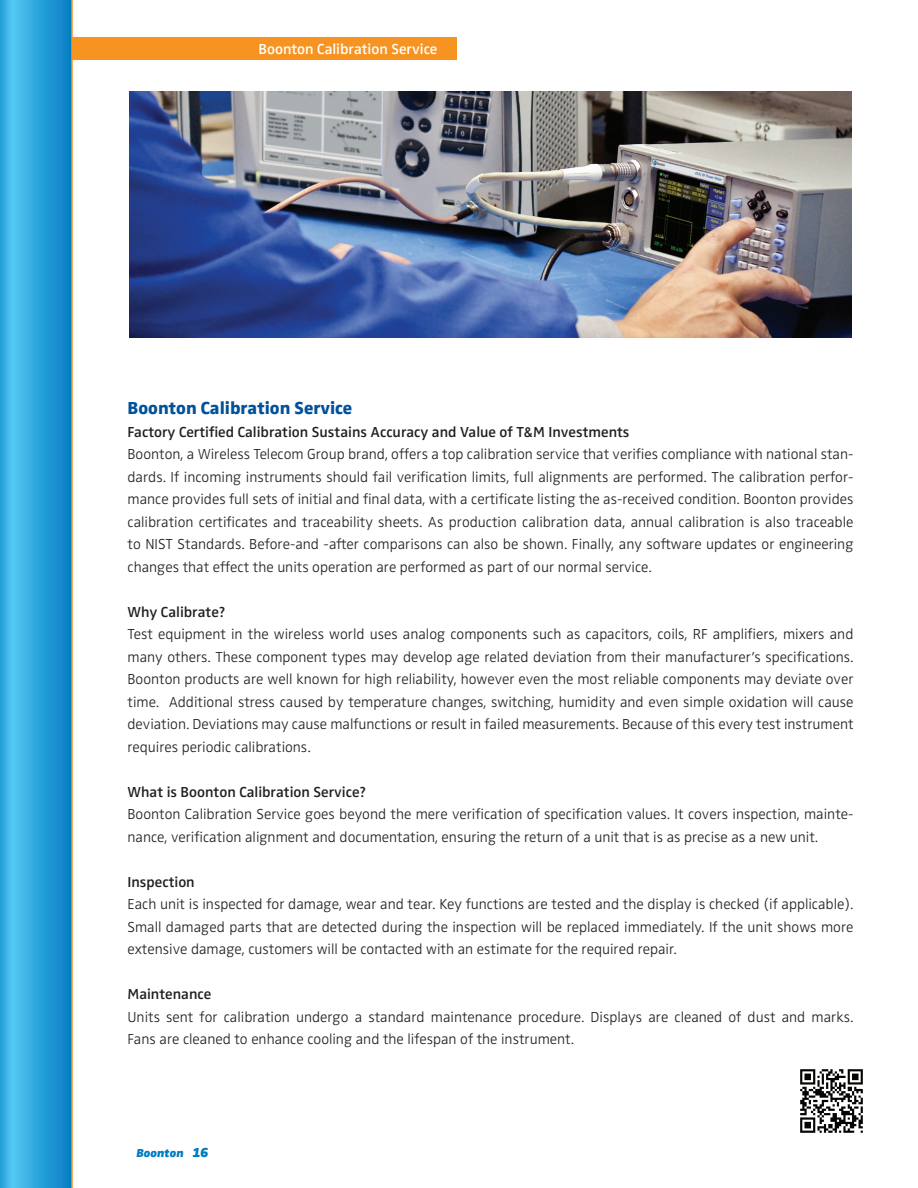
<style>
.page{position:relative;width:918px;height:1188px;background:#fff}
.page>*{position:absolute;margin:0;border:0;box-sizing:border-box;transform-origin:0 0}
.t1{font:800 18px "Zwo Pro";color:#01529a}
.t2{font:300 15px/22.5px "Zwo Pro";color:#231f20;text-align:justify}
.t3{font:600 15px "Zwo Pro";color:#231f20}
.t4{font:600 15px "Zwo Pro";color:#fff}
.t5{font:italic 900 12px "Zwo Pro";color:#007cc2}
.s1{font-size:13.5px}
</style>
<div class="page">
<div style="left:53px;top:38px;width:404px;height:22px;background:#f79321"></div>
<img style="left:129px;top:92px;width:723px;height:246px">
<svg style="left:0;top:0;width:71px;height:1188px;background:#2ca4dc"></svg>
<hr style="left:71px;top:0;width:2px;height:1188px;background:#f79321">
<img style="left:800px;top:1069px;width:63px;height:64px">
<p class="t4" style="left:259px;top:40px;width:180px">Boonton Calibration Service</p>
<p class="t1" style="left:128px;top:397px;width:226px">Boonton Calibration Service</p>
<p class="t3" style="left:128px;top:423px;width:504px">Factory Certified Calibration Sustains Accuracy and Value of T&amp;M Investments</p>
<p class="t2" style="left:128px;top:443px;width:728px">Boonton, a Wireless Telecom Group brand, offers a top calibration service that verifies compliance with national stan&shy;dards. If incoming instruments should fail verification limits, full alignments are performed. The calibration perfor&shy;mance provides full sets of initial and final data, with a certificate listing the as-received condition. Boonton provides calibration certificates and traceability sheets. As production calibration data, annual calibration is also traceable to NIST Standards. Before-and -after comparisons can also be shown. Finally, any software updates or engineering changes that effect the units operation are performed as part of our normal service.</p>
<p class="t3" style="left:128px;top:603px;width:100px">Why Calibrate?</p>
<p class="t2" style="left:128px;top:623px;width:728px">Test equipment in the wireless world uses analog components such as capacitors, coils, RF amplifiers, mixers and many others. These component types may develop age related deviation from their manufacturer’s specifications.<br>Boonton products are well known for high reliability, however even the most reliable components may deviate over time. Additional stress caused by temperature changes, switching, humidity and even simple oxidation will cause deviation. Deviations may cause malfunctions or result in failed measurements. Because of this every test instrument requires periodic calibrations.</p>
<p class="t3" style="left:128px;top:783px;width:240px">What is Boonton Calibration Service?</p>
<p class="t2" style="left:128px;top:803px;width:728px">Boonton Calibration Service goes beyond the mere verification of specification values. It covers inspection, mainte&shy;nance, verification alignment and documentation, ensuring the return of a unit that is as precise as a new unit.</p>
<p class="t3" style="left:128px;top:873px;width:69px">Inspection</p>
<p class="t2" style="left:128px;top:893px;width:728px">Each unit is inspected for damage, wear and tear. Key functions are tested and the display is checked (if applicable).<br>Small damaged parts that are detected during the inspection will be replaced immediately. If the unit shows more extensive damage, customers will be contacted with an estimate for the required repair.</p>
<p class="t3" style="left:128px;top:985px;width:85px">Maintenance</p>
<p class="t2" style="left:128px;top:1006px;width:728px">Units sent for calibration undergo a standard maintenance procedure. Displays are cleaned of dust and marks.<br>Fans are cleaned to enhance cooling and the lifespan of the instrument.</p>
<p class="t5" style="left:136px;top:1145px;width:73px">Boonton <span class="s1">16</span></p>
</div>
